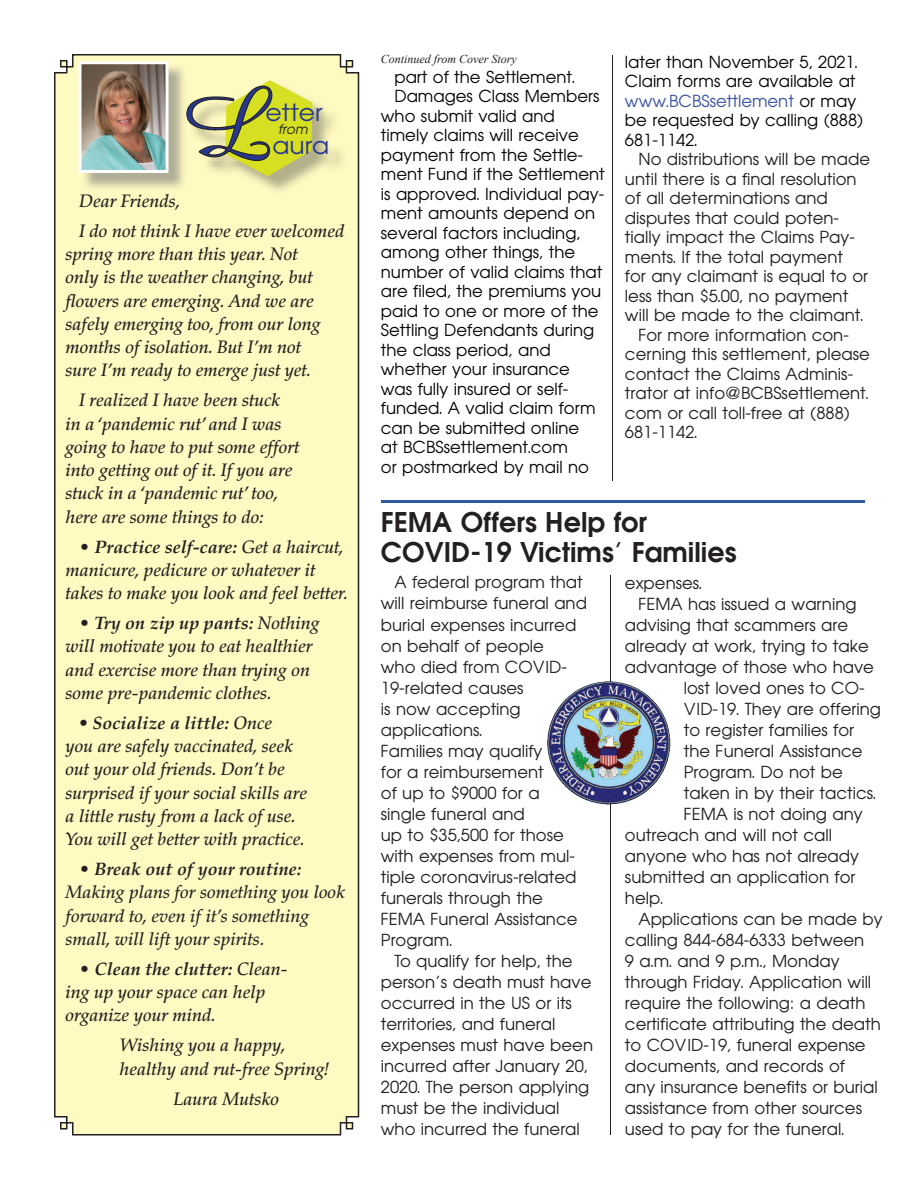
<style>
.page{position:relative;width:918px;height:1188px;background:#fff}
.page>*{position:absolute;margin:0;border:0;box-sizing:border-box;transform-origin:0 0}
.t1{font:101.7px "Amaze Normal";color:#283890;scale:.93 1}
.t2{font:700 27px/30px "Avian";color:#231f20}
.t3{font:23.55px "Avian";color:#283890;scale:1.06 1}
.t4{font:italic 500 18px/23.2px "Palatino";color:#231f20}
.t5{font:italic 500 18px/23.2px "Palatino";color:#242525}
.t6{font:italic 700 18px "Palatino";color:#231f20}
.t7{font:16.5px/21px "Avian";color:#231f20}
.t8{font:16.5px/19.5px "Avian";color:#040503}
.t9{font:italic 13.35px "Avian";color:#231f20}
.t10{font:italic 12px "Times New Roman";color:#231f20}
.s1{font-weight:700}
.s2{color:#3853a3}
</style>
<div class="page">
<div style="left:54px;top:54px;width:305px;height:1082px;background:#fffac1"></div>
<img style="left:189px;top:83px;width:158px;height:111px">
<img style="left:81px;top:64px;width:106px;height:128px">
<svg style="left:186px;top:80px;width:126px;height:96px;background:#d6d866"></svg>
<img style="left:79px;top:61px;width:90px;height:112px">
<hr style="left:610px;top:576px;width:1px;height:559px;background:#231f20">
<img style="left:547px;top:681px;width:58px;height:100px">
<hr style="left:381px;top:500px;width:484px;height:3px;background:#2e599c">
<hr style="left:612px;top:55px;width:1px;height:425px;background:#231f20">
<h1 class="t1" style="left:184px;top:57px;width:99px">L</h1>
<h3 class="t3" style="left:266px;top:99px;width:55px">etter</h3>
<p class="t9" style="left:278px;top:121px;width:31px">from</p>
<h3 class="t3" style="left:272px;top:132px;width:55px">aura</h3>
<p class="t4" style="left:79px;top:186px;width:267px;line-height:30px">Dear Friends,<br>I do not think I have ever welcomed</p>
<p class="t4" style="left:66px;top:243px;width:256px">spring more than this year. Not only is the weather changing, but flowers are emerging. And we are safely emerging too, from our long months of isolation. But I’m not sure I’m ready to emerge just yet.</p>
<p class="t4" style="left:66px;top:389px;width:235px;text-indent:14px">I realized I have been stuck in a ‘pandemic rut’ and I was going to have to put some effort into getting out of it. If you are stuck in a ‘pandemic rut’ too, here are some things to do:</p>
<p class="t4" style="left:66px;top:535px;width:284px;text-indent:14px"><span class="s1">• Practice self-care:</span> Get a haircut, manicure, pedicure or whatever it takes to make you look and feel better.</p>
<p class="t4" style="left:66px;top:612px;width:255px;text-indent:14px"><span class="s1">• Try on zip up pants:</span> Nothing will motivate you to eat healthier and exercise more than trying on some pre-pandemic clothes.</p>
<p class="t4" style="left:66px;top:711px;width:243px;text-indent:14px">• <span class="s1">Socialize a little:</span> Once<br>you are safely vaccinated, seek out your old friends. Don’t be surprised if your social skills are a little rusty from a lack of use.<br>You will get better with practice.</p>
<p class="t6" style="left:79px;top:859px;width:224px">• Break out of your routine:</p>
<p class="t5" style="left:66px;top:881px;width:281px">Making plans for something you look forward to, even if it’s something small, will lift your spirits.</p>
<p class="t4" style="left:66px;top:958px;width:224px;text-indent:14px"><span class="s1">• Clean the clutter:</span> Clean&shy;ing up your space can help organize your mind.</p>
<p class="t4" style="left:120px;top:1034px;width:211px">Wishing you a happy, healthy and rut-free Spring!</p>
<p class="t4" style="left:174px;top:1087px;width:107px">Laura Mutsko</p>
<p class="t10" style="left:381px;top:51px;width:137px">Continued from Cover Story</p>
<p class="t8" style="left:394px;top:67px;width:182px">part of the Settlement.</p>
<p class="t8" style="left:394px;top:87px;width:207px">Damages Class Members</p>
<p class="t8" style="left:381px;top:106px;width:176px">who submit valid and</p>
<p class="t8" style="left:381px;top:126px;width:199px">timely claims will receive</p>
<p class="t8" style="left:381px;top:145px;width:204px">payment from the Settle-</p>
<p class="t8" style="left:381px;top:165px;width:226px">ment Fund if the Settlement</p>
<p class="t8" style="left:381px;top:184px;width:225px">is approved. Individual pay-</p>
<p class="t8" style="left:381px;top:204px;width:216px">ment amounts depend on</p>
<p class="t8" style="left:381px;top:223px;width:201px">several factors including,</p>
<p class="t8" style="left:381px;top:243px;width:196px">among other things, the</p>
<p class="t8" style="left:381px;top:262px;width:223px">number of valid claims that</p>
<p class="t8" style="left:381px;top:282px;width:222px">are filed, the premiums you</p>
<p class="t8" style="left:381px;top:301px;width:219px">paid to one or more of the</p>
<p class="t8" style="left:381px;top:321px;width:215px">Settling Defendants during</p>
<p class="t8" style="left:381px;top:340px;width:171px">the class period, and</p>
<p class="t8" style="left:381px;top:360px;width:191px">whether your insurance</p>
<p class="t8" style="left:381px;top:379px;width:189px">was fully insured or self-</p>
<p class="t8" style="left:381px;top:399px;width:216px">funded. A valid claim form</p>
<p class="t8" style="left:381px;top:418px;width:200px">can be submitted online</p>
<p class="t8" style="left:381px;top:438px;width:189px">at BCBSsettlement.com</p>
<p class="t8" style="left:381px;top:457px;width:210px">or postmarked by mail no</p>
<p class="t8" style="left:625px;top:52px;width:240px">later than November 5, 2021.<br>Claim forms are available at <span class="s2">www.BCBSsettlement</span> or may be requested by calling (888)<br>681-1142.</p>
<p class="t7" style="left:638px;top:149px;width:233px">No distributions will be made</p>
<p class="t7" style="left:625px;top:168px;width:233px">until there is a final resolution</p>
<p class="t7" style="left:625px;top:188px;width:204px">of all determinations and</p>
<p class="t7" style="left:625px;top:207px;width:216px">disputes that could poten-</p>
<p class="t7" style="left:625px;top:227px;width:231px">tially impact the Claims Pay-</p>
<p class="t7" style="left:625px;top:246px;width:220px">ments. If the total payment</p>
<p class="t7" style="left:625px;top:266px;width:245px">for any claimant is equal to or</p>
<p class="t7" style="left:625px;top:285px;width:225px">less than $5.00, no payment</p>
<p class="t7" style="left:625px;top:305px;width:240px">will be made to the claimant.</p>
<p class="t7" style="left:638px;top:324px;width:212px">For more information con-</p>
<p class="t7" style="left:625px;top:344px;width:247px">cerning this settlement, please</p>
<p class="t7" style="left:625px;top:363px;width:230px">contact the Claims Adminis-</p>
<p class="t7" style="left:625px;top:383px;width:245px">trator at info@BCBSsettlement.</p>
<p class="t7" style="left:625px;top:402px;width:226px">com or call toll-free at (888)</p>
<p class="t7" style="left:625px;top:422px;width:74px">681-1142.</p>
<h2 class="t2" style="left:381px;top:507px;width:357px">FEMA Offers Help for<br>COVID-19 Victims’ Families</h2>
<p class="t7" style="left:381px;top:572px;width:208px;text-indent:13px">A federal program that will reimburse funeral and burial expenses incurred on behalf of people<br>who died from COVID-<br>19-related causes<br>is now accepting applications.<br>Families may qualify<br>for a reimbursement<br>of up to $9000 for a single funeral and<br>up to $35,500 for those with expenses from mul&shy;tiple coronavirus-related funerals through the<br>FEMA Funeral Assistance<br>Program.</p>
<p class="t7" style="left:381px;top:950px;width:214px;text-indent:13px">To qualify for help, the person’s death must have occurred in the US or its territories, and funeral expenses must have been incurred after January 20,<br>2020. The person applying must be the individual who incurred the funeral</p>
<p class="t7" style="left:625px;top:572px;width:79px">expenses.</p>
<p class="t7" style="left:638px;top:593px;width:220px">FEMA has issued a warning</p>
<p class="t7" style="left:625px;top:614px;width:225px">advising that scammers are</p>
<p class="t7" style="left:625px;top:635px;width:245px">already at work, trying to take</p>
<p class="t7" style="left:625px;top:656px;width:251px">advantage of those who have</p>
<p class="t7" style="left:684px;top:677px;width:182px">lost loved ones to CO-</p>
<p class="t7" style="left:684px;top:698px;width:199px">VID-19. They are offering</p>
<p class="t7" style="left:684px;top:719px;width:172px">to register families for</p>
<p class="t7" style="left:684px;top:740px;width:180px">the Funeral Assistance</p>
<p class="t7" style="left:684px;top:761px;width:161px">Program. Do not be</p>
<p class="t7" style="left:684px;top:782px;width:194px">taken in by their tactics.</p>
<p class="t7" style="left:684px;top:803px;width:180px">FEMA is not doing any</p>
<p class="t7" style="left:625px;top:824px;width:209px">outreach and will not call</p>
<p class="t7" style="left:625px;top:845px;width:236px">anyone who has not already</p>
<p class="t7" style="left:625px;top:866px;width:232px">submitted an application for</p>
<p class="t7" style="left:625px;top:887px;width:40px">help.</p>
<p class="t7" style="left:638px;top:908px;width:246px">Applications can be made by</p>
<p class="t7" style="left:625px;top:929px;width:241px">calling 844-684-6333 between</p>
<p class="t7" style="left:625px;top:950px;width:216px">9 a.m. and 9 p.m., Monday</p>
<p class="t7" style="left:625px;top:971px;width:248px">through Friday. Application will</p>
<p class="t7" style="left:625px;top:992px;width:242px">require the following: a death</p>
<p class="t7" style="left:625px;top:1013px;width:257px">certificate attributing the death</p>
<p class="t7" style="left:625px;top:1034px;width:242px">to COVID-19, funeral expense</p>
<p class="t7" style="left:625px;top:1055px;width:222px">documents, and records of</p>
<p class="t7" style="left:625px;top:1076px;width:254px">any insurance benefits or burial</p>
<p class="t7" style="left:625px;top:1097px;width:239px">assistance from other sources</p>
<p class="t7" style="left:625px;top:1118px;width:221px">used to pay for the funeral.</p>
</div>
